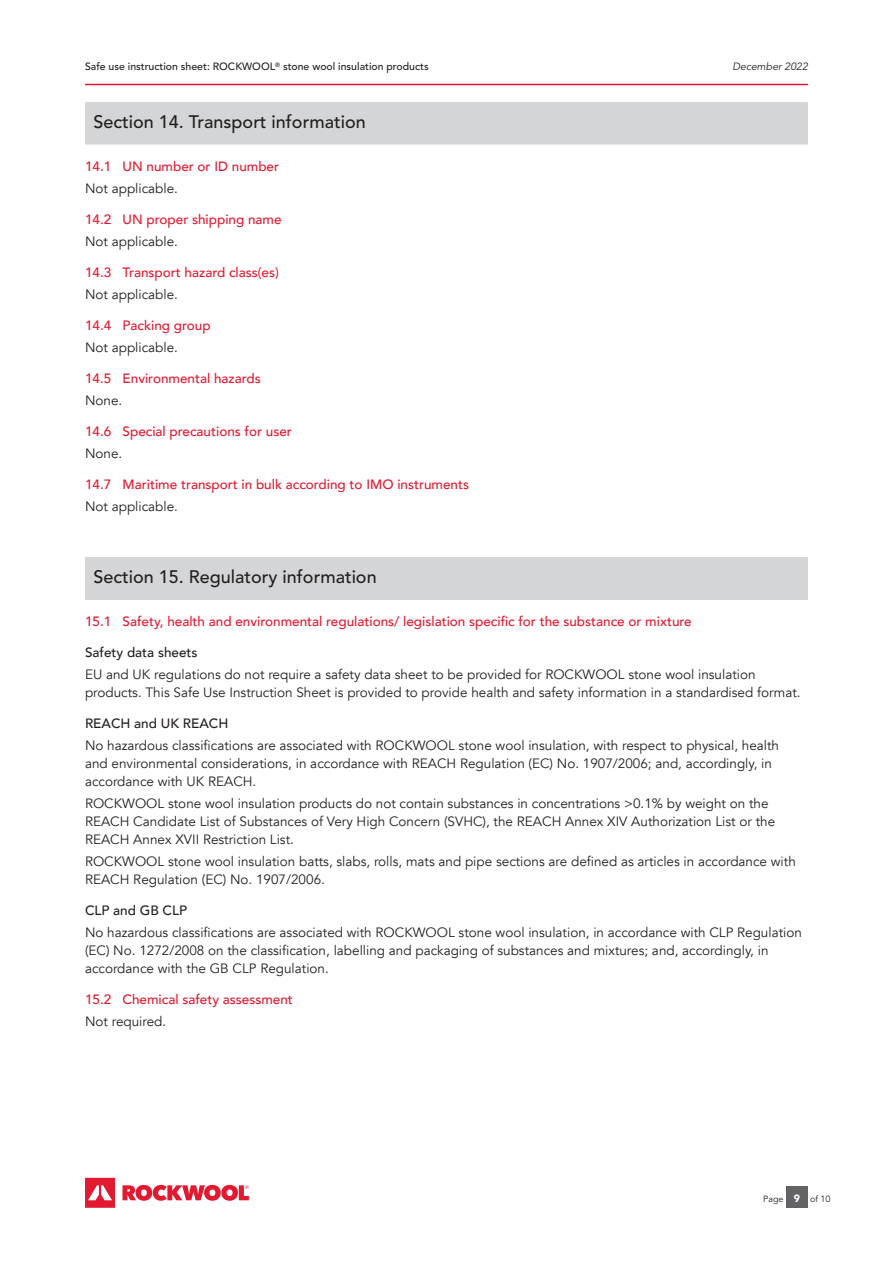
<style>
.page{position:relative;width:893px;height:1263px;background:#fff}
.page>*{position:absolute;margin:0;border:0;box-sizing:border-box;transform-origin:0 0}
.t1{font:500 18px "Avenir LT Std";color:#231f20}
.t2{font:13.5px/18px "Avenir";color:#231f20}
.t3{font:500 13.5px "Avenir";color:#e21931}
.t4{font:500 13.5px "Avenir";color:#231f20}
.t5{font:500 10.5px "Avenir LT Std";color:#231f20}
.t6{font:italic 10.5px "Avenir LT Std";color:#231f20}
.t7{font:9px "Avenir LT Std";color:#231f20}
.s1{font-family:"Avenir";font-weight:900;font-size:10.5px;color:#fff}
</style>
<div class="page">
<svg style="left:85px;top:1178px;width:30px;height:30px"></svg>
<svg style="left:122px;top:1185px;width:127px;height:16px"></svg>
<div style="left:786px;top:1186px;width:21px;height:22px;background:#636366"></div>
<hr style="left:85px;top:84px;width:723px;height:1px;background:#e21931">
<div style="left:85px;top:102px;width:723px;height:43px;background:#d4d5d7"></div>
<div style="left:85px;top:557px;width:723px;height:43px;background:#d4d5d7"></div>
<p class="t5" style="left:85px;top:60px;width:345px">Safe use instruction sheet: ROCKWOOL<sup>®</sup> stone wool insulation products</p>
<p class="t6" style="left:732px;top:60px;width:77px">December 2022</p>
<h1 class="t1" style="left:94px;top:112px;width:274px">Section 14. Transport information</h1>
<p class="t3" style="left:85px;top:154px;width:196px">14.1 UN number or ID number</p>
<p class="t2" style="left:85px;top:180px;width:94px">Not applicable.</p>
<p class="t3" style="left:85px;top:207px;width:198px">14.2 UN proper shipping name</p>
<p class="t2" style="left:85px;top:233px;width:94px">Not applicable.</p>
<p class="t3" style="left:85px;top:260px;width:195px">14.3 Transport hazard class(es)</p>
<p class="t2" style="left:85px;top:286px;width:94px">Not applicable.</p>
<p class="t3" style="left:85px;top:313px;width:127px">14.4 Packing group</p>
<p class="t2" style="left:85px;top:339px;width:94px">Not applicable.</p>
<p class="t3" style="left:85px;top:366px;width:177px">14.5 Environmental hazards</p>
<p class="t2" style="left:85px;top:392px;width:39px">None.</p>
<p class="t3" style="left:85px;top:419px;width:208px">14.6 Special precautions for user</p>
<p class="t2" style="left:85px;top:445px;width:39px">None.</p>
<p class="t3" style="left:85px;top:472px;width:386px">14.7 Maritime transport in bulk according to IMO instruments</p>
<p class="t2" style="left:85px;top:498px;width:94px">Not applicable.</p>
<h1 class="t1" style="left:94px;top:567px;width:285px">Section 15. Regulatory information</h1>
<p class="t3" style="left:85px;top:609px;width:608px">15.1 Safety, health and environmental regulations/ legislation specific for the substance or mixture</p>
<p class="t4" style="left:85px;top:640px;width:114px">Safety data sheets</p>
<p class="t2" style="left:85px;top:665px;width:717px">EU and UK regulations do not require a safety data sheet to be provided for ROCKWOOL stone wool insulation products. This Safe Use Instruction Sheet is provided to provide health and safety information in a standardised format.</p>
<p class="t4" style="left:85px;top:711px;width:145px">REACH and UK REACH</p>
<p class="t2" style="left:85px;top:736px;width:696px">No hazardous classifications are associated with ROCKWOOL stone wool insulation, with respect to physical, health and environmental considerations, in accordance with REACH Regulation (EC) No. 1907/2006; and, accordingly, in accordance with UK REACH.</p>
<p class="t2" style="left:85px;top:795px;width:692px">ROCKWOOL stone wool insulation products do not contain substances in concentrations &gt;0.1% by weight on the<br>REACH Candidate List of Substances of Very High Concern (SVHC), the REACH Annex XIV Authorization List or the<br>REACH Annex XVII Restriction List.</p>
<p class="t2" style="left:85px;top:853px;width:712px">ROCKWOOL stone wool insulation batts, slabs, rolls, mats and pipe sections are defined as articles in accordance with<br>REACH Regulation (EC) No. 1907/2006.</p>
<p class="t4" style="left:85px;top:899px;width:104px">CLP and GB CLP</p>
<p class="t2" style="left:85px;top:924px;width:718px">No hazardous classifications are associated with ROCKWOOL stone wool insulation, in accordance with CLP Regulation (EC) No. 1272/2008 on the classification, labelling and packaging of substances and mixtures; and, accordingly, in accordance with the GB CLP Regulation.</p>
<p class="t3" style="left:85px;top:988px;width:209px">15.2 Chemical safety assessment</p>
<p class="t2" style="left:85px;top:1013px;width:83px">Not required.</p>
<p class="t7" style="left:763px;top:1194px;width:38px">Page <span class="s1">9</span></p>
<p class="t7" style="left:810px;top:1194px;width:22px">of 10</p>
</div>
